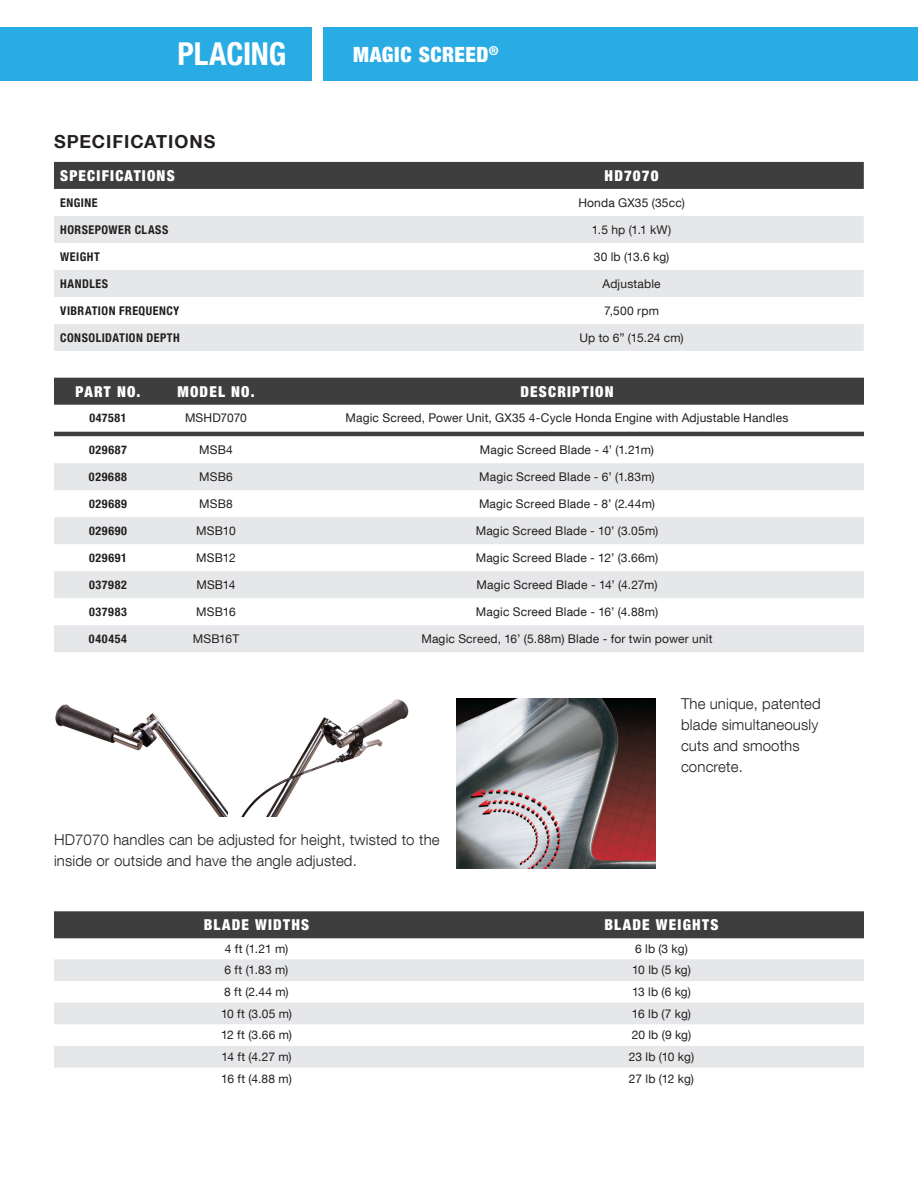
<style>
.page{position:relative;width:918px;height:1188px;background:#fff}
.page>*{position:absolute;margin:0;border:0;box-sizing:border-box;transform-origin:0 0}
.t1{font:700 condensed 31.5px "Helvetica Neue LT Com";letter-spacing:-.005em;color:#fff}
.t2{font:900 condensed 21px "Helvetica Neue LT Com";letter-spacing:.025em;color:#fff}
.HEADER_2{font:700 18px "Helvetica Neue LT Com";letter-spacing:.05em;color:#231f20}
.BODY_TEXT{font:300 15px/21px "Helvetica Neue LT Com";letter-spacing:.01em;color:#231f20}
.TABLE_HEADER{font:900 condensed 15px "Helvetica Neue LT Com";letter-spacing:.08em;color:#fff}
.TABLE_DESCRIPTION_TE{font:12px "Helvetica Neue LT Com";letter-spacing:.015em;color:#231f20}
.TABLE_PRODUCT__COLUM{font:700 condensed 12px "Helvetica Neue LT Com";letter-spacing:.045em;color:#231f20}
.TABLE_DESCRIPTION_TE-2{font:12px "Helvetica Neue LT Com";letter-spacing:-.01em;color:#231f20}
</style>
<div class="page">
<div style="left:0;top:27px;width:311px;height:54px;background:#29abe3"></div>
<div style="left:323px;top:27px;width:595px;height:54px;background:#29abe3"></div>
<div style="left:54px;top:162px;width:810px;height:27px;background:#3e3e3f"></div>
<svg style="left:54px;top:216px;width:810px;height:135px;fill:#e6e7e9"></svg>
<div style="left:54px;top:378px;width:810px;height:27px;background:#3e3e3f"></div>
<hr style="left:54px;top:432px;width:810px;height:4px;background:#3e3e3f">
<svg style="left:54px;top:463px;width:810px;height:189px;fill:#e6e7e9"></svg>
<div style="left:54px;top:911px;width:810px;height:27px;background:#3e3e3f"></div>
<svg style="left:54px;top:959px;width:810px;height:109px;fill:#e6e7e9"></svg>
<img style="left:456px;top:699px;width:199px;height:170px">
<img style="left:55px;top:704px;width:173px;height:113px">
<img style="left:241px;top:699px;width:168px;height:118px">
<h1 class="t1" style="left:178px;top:35px;width:110px">PLACING</h1>
<h2 class="t2" style="left:353px;top:42px;width:147px">MAGIC SCREED<sup>®</sup></h2>
<p class="HEADER_2" style="left:54px;top:130px;width:163px">SPECIFICATIONS</p>
<p class="TABLE_HEADER" style="left:60px;top:167px;width:116px">SPECIFICATIONS</p>
<p class="TABLE_HEADER" style="left:605px;top:167px;width:55px">HD7070</p>
<p class="TABLE_PRODUCT__COLUM" style="left:60px;top:195px;width:39px">ENGINE</p>
<p class="TABLE_DESCRIPTION_TE" style="left:578px;top:195px;width:108px">Honda GX35 (35cc)</p>
<p class="TABLE_PRODUCT__COLUM" style="left:60px;top:222px;width:110px">HORSEPOWER CLASS</p>
<p class="TABLE_DESCRIPTION_TE" style="left:592px;top:222px;width:81px">1.5 hp (1.1 kW)</p>
<p class="TABLE_PRODUCT__COLUM" style="left:60px;top:249px;width:41px">WEIGHT</p>
<p class="TABLE_DESCRIPTION_TE" style="left:594px;top:249px;width:77px">30 lb (13.6 kg)</p>
<p class="TABLE_PRODUCT__COLUM" style="left:60px;top:276px;width:49px">HANDLES</p>
<p class="TABLE_DESCRIPTION_TE" style="left:602px;top:276px;width:60px">Adjustable</p>
<p class="TABLE_PRODUCT__COLUM" style="left:60px;top:303px;width:121px">VIBRATION FREQUENCY</p>
<p class="TABLE_DESCRIPTION_TE" style="left:604px;top:303px;width:56px">7,500 rpm</p>
<p class="TABLE_PRODUCT__COLUM" style="left:60px;top:330px;width:121px">CONSOLIDATION DEPTH</p>
<p class="TABLE_DESCRIPTION_TE" style="left:580px;top:330px;width:106px">Up to 6” (15.24 cm)</p>
<p class="TABLE_HEADER" style="left:76px;top:382px;width:66px">PART NO.</p>
<p class="TABLE_HEADER" style="left:177px;top:382px;width:79px">MODEL NO.</p>
<p class="TABLE_HEADER" style="left:520px;top:382px;width:95px">DESCRIPTION</p>
<p class="TABLE_PRODUCT__COLUM" style="left:89px;top:411px;width:39px">047581</p>
<p class="TABLE_DESCRIPTION_TE-2" style="left:185px;top:411px;width:63px">MSHD7070</p>
<p class="TABLE_DESCRIPTION_TE" style="left:345px;top:411px;width:445px">Magic Screed, Power Unit, GX35 4-Cycle Honda Engine with Adjustable Handles</p>
<p class="TABLE_PRODUCT__COLUM" style="left:89px;top:443px;width:39px">029687</p>
<p class="TABLE_DESCRIPTION_TE" style="left:199px;top:442px;width:35px">MSB4</p>
<p class="TABLE_DESCRIPTION_TE" style="left:480px;top:442px;width:176px">Magic Screed Blade - 4’ (1.21m)</p>
<p class="TABLE_PRODUCT__COLUM" style="left:89px;top:470px;width:40px">029688</p>
<p class="TABLE_DESCRIPTION_TE" style="left:199px;top:469px;width:35px">MSB6</p>
<p class="TABLE_DESCRIPTION_TE" style="left:479px;top:469px;width:177px">Magic Screed Blade - 6’ (1.83m)</p>
<p class="TABLE_PRODUCT__COLUM" style="left:89px;top:497px;width:40px">029689</p>
<p class="TABLE_DESCRIPTION_TE" style="left:199px;top:496px;width:35px">MSB8</p>
<p class="TABLE_DESCRIPTION_TE" style="left:479px;top:496px;width:177px">Magic Screed Blade - 8’ (2.44m)</p>
<p class="TABLE_PRODUCT__COLUM" style="left:89px;top:524px;width:39px">029690</p>
<p class="TABLE_DESCRIPTION_TE" style="left:196px;top:523px;width:41px">MSB10</p>
<p class="TABLE_DESCRIPTION_TE" style="left:476px;top:523px;width:184px">Magic Screed Blade - 10’ (3.05m)</p>
<p class="TABLE_PRODUCT__COLUM" style="left:89px;top:551px;width:39px">029691</p>
<p class="TABLE_DESCRIPTION_TE" style="left:196px;top:550px;width:41px">MSB12</p>
<p class="TABLE_DESCRIPTION_TE" style="left:476px;top:550px;width:184px">Magic Screed Blade - 12’ (3.66m)</p>
<p class="TABLE_PRODUCT__COLUM" style="left:89px;top:578px;width:39px">037982</p>
<p class="TABLE_DESCRIPTION_TE" style="left:196px;top:577px;width:41px">MSB14</p>
<p class="TABLE_DESCRIPTION_TE" style="left:477px;top:577px;width:182px">Magic Screed Blade - 14’ (4.27m)</p>
<p class="TABLE_PRODUCT__COLUM" style="left:89px;top:605px;width:39px">037983</p>
<p class="TABLE_DESCRIPTION_TE" style="left:196px;top:604px;width:41px">MSB16</p>
<p class="TABLE_DESCRIPTION_TE" style="left:476px;top:604px;width:184px">Magic Screed Blade - 16’ (4.88m)</p>
<p class="TABLE_PRODUCT__COLUM" style="left:89px;top:632px;width:40px">040454</p>
<p class="TABLE_DESCRIPTION_TE" style="left:193px;top:631px;width:48px">MSB16T</p>
<p class="TABLE_DESCRIPTION_TE" style="left:421px;top:631px;width:293px">Magic Screed, 16’ (5.88m) Blade - for twin power unit</p>
<p class="BODY_TEXT" style="left:54px;top:829px;width:387px">HD7070 handles can be adjusted for height, twisted to the inside or outside and have the angle adjusted.</p>
<p class="BODY_TEXT" style="left:681px;top:693px;width:141px">The unique, patented blade simultaneously cuts and smooths concrete.</p>
<p class="TABLE_HEADER" style="left:204px;top:916px;width:107px">BLADE WIDTHS</p>
<p class="TABLE_HEADER" style="left:604px;top:916px;width:116px">BLADE WEIGHTS</p>
<p class="TABLE_DESCRIPTION_TE" style="left:225px;top:941px;width:65px">4 ft (1.21 m)</p>
<p class="TABLE_DESCRIPTION_TE" style="left:635px;top:941px;width:54px">6 lb (3 kg)</p>
<p class="TABLE_DESCRIPTION_TE" style="left:225px;top:963px;width:65px">6 ft (1.83 m)</p>
<p class="TABLE_DESCRIPTION_TE" style="left:632px;top:963px;width:60px">10 lb (5 kg)</p>
<p class="TABLE_DESCRIPTION_TE" style="left:224px;top:984px;width:66px">8 ft (2.44 m)</p>
<p class="TABLE_DESCRIPTION_TE" style="left:632px;top:984px;width:60px">13 lb (6 kg)</p>
<p class="TABLE_DESCRIPTION_TE" style="left:221px;top:1006px;width:72px">10 ft (3.05 m)</p>
<p class="TABLE_DESCRIPTION_TE" style="left:632px;top:1006px;width:61px">16 lb (7 kg)</p>
<p class="TABLE_DESCRIPTION_TE" style="left:221px;top:1028px;width:72px">12 ft (3.66 m)</p>
<p class="TABLE_DESCRIPTION_TE" style="left:632px;top:1028px;width:61px">20 lb (9 kg)</p>
<p class="TABLE_DESCRIPTION_TE" style="left:221px;top:1049px;width:72px">14 ft (4.27 m)</p>
<p class="TABLE_DESCRIPTION_TE" style="left:629px;top:1049px;width:67px">23 lb (10 kg)</p>
<p class="TABLE_DESCRIPTION_TE" style="left:221px;top:1071px;width:72px">16 ft (4.88 m)</p>
<p class="TABLE_DESCRIPTION_TE" style="left:629px;top:1071px;width:67px">27 lb (12 kg)</p>
</div>
